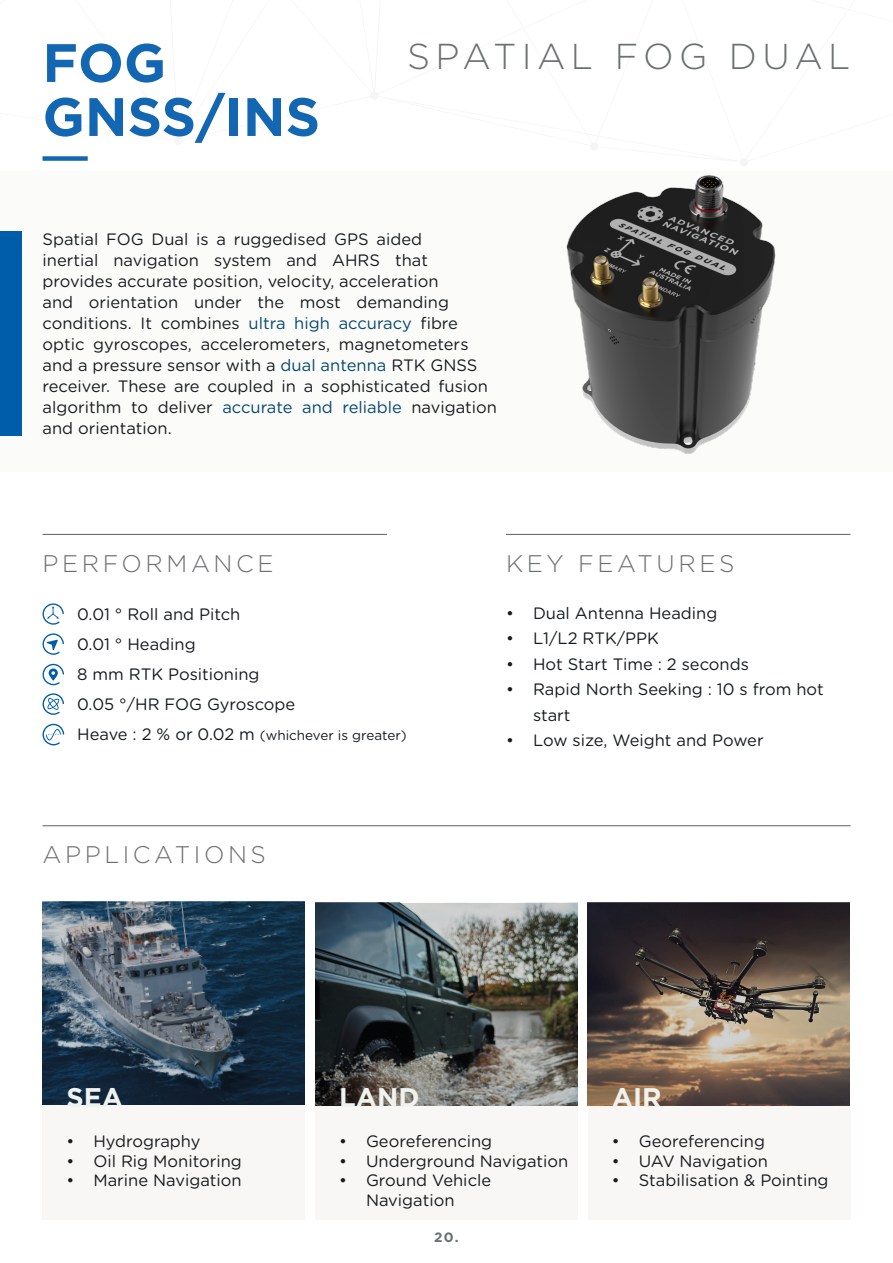
<style>
.page{position:relative;width:893px;height:1263px;background:#fff}
.page>*{position:absolute;margin:0;border:0;box-sizing:border-box;transform-origin:0 0}
.t1{font:700 54px/54px "Gotham";color:#1367b2}
.t2{font:300 36px "Gotham";letter-spacing:.15em;color:#6b6f70}
.t3{font:700 27px "Gotham";color:#eff2ee}
.t4{font:300 24px "Gotham";letter-spacing:.15em;color:#6b6f70}
.t5{font:16.5px/21px "Gotham Rounded";color:#181c1f}
.t6{font:16.5px/25.5px "Gotham Rounded";color:#161b1e}
.t7{font:13.5px "Gotham Rounded";color:#161b1e}
.t8{font:700 13.5px "Gotham";color:#6b6f70}
.s1{color:#074870}
.s2{font-size:16.5px}
</style>
<div class="page">
<svg style="left:43px;top:724px;width:21px;height:21px"></svg>
<svg style="left:43px;top:664px;width:21px;height:21px"></svg>
<svg style="left:43px;top:633px;width:21px;height:22px"></svg>
<svg style="left:43px;top:603px;width:21px;height:22px"></svg>
<svg style="left:43px;top:693px;width:21px;height:22px"></svg>
<img style="left:43px;top:902px;width:262px;height:203px">
<div style="left:0;top:172px;width:893px;height:300px;background:#fbfbfa"></div>
<div style="left:43px;top:156px;width:45px;height:5px;background:#1367b2"></div>
<hr style="left:43px;top:825px;width:807px;height:1px;background:#6b6f70">
<hr style="left:43px;top:534px;width:344px;height:1px;background:#6b6f70">
<hr style="left:506px;top:534px;width:344px;height:1px;background:#6b6f70">
<img style="left:566px;top:175px;width:210px;height:279px">
<div style="left:315px;top:1105px;width:263px;height:115px;background:#f9f6f6"></div>
<img style="left:315px;top:903px;width:262px;height:203px">
<div style="left:588px;top:1105px;width:262px;height:115px;background:#f9f6f6"></div>
<img style="left:588px;top:903px;width:262px;height:203px">
<div style="left:43px;top:1105px;width:262px;height:115px;background:#f9f6f6"></div>
<div style="left:0;top:232px;width:21px;height:204px;background:#005daa"></div>
<p class="t1" style="left:43px;top:34px;width:279px">FOG<br>GNSS/INS</p>
<p class="t2" style="left:407px;top:36px;width:445px">SPATIAL FOG DUAL</p>
<p class="t5" style="left:43px;top:228px;width:456px">Spatial FOG Dual is a ruggedised GPS aided<br>inertial navigation system and AHRS that provides accurate position, velocity, acceleration<br>and orientation under the most demanding conditions. It combines <span class="s1">ultra high accuracy</span> fibre optic gyroscopes, accelerometers, magnetometers and a pressure sensor with a <span class="s1">dual antenna</span> RTK GNSS receiver. These are coupled in a sophisticated fusion algorithm to deliver <span class="s1">accurate and reliable</span> navigation and orientation.</p>
<p class="t4" style="left:43px;top:550px;width:233px">PERFORMANCE</p>
<p class="t4" style="left:506px;top:550px;width:230px">KEY FEATURES</p>
<p class="t6" style="left:77px;top:601px;width:165px">0.01 ° Roll and Pitch</p>
<p class="t6" style="left:77px;top:631px;width:120px">0.01 ° Heading</p>
<p class="t6" style="left:77px;top:661px;width:184px">8 mm RTK Positioning</p>
<p class="t6" style="left:77px;top:691px;width:220px">0.05 °/HR FOG Gyroscope</p>
<p class="t7" style="left:77px;top:726px;width:331px"><span class="s2">Heave : 2 % or 0.02 m</span> (whichever is greater)</p>
<p class="t6" style="left:506px;top:599px;width:213px">• Dual Antenna Heading</p>
<p class="t6" style="left:506px;top:625px;width:155px">• L1/L2 RTK/PPK</p>
<p class="t6" style="left:506px;top:650px;width:244px">• Hot Start Time : 2 seconds</p>
<p class="t6" style="left:533px;top:676px;width:292px;text-indent:-27px">• Rapid North Seeking : 10 s from hot start</p>
<p class="t6" style="left:506px;top:727px;width:259px">• Low size, Weight and Power</p>
<p class="t4" style="left:43px;top:842px;width:225px">APPLICATIONS</p>
<p class="t3" style="left:66px;top:1081px;width:58px">SEA</p>
<p class="t3" style="left:339px;top:1081px;width:82px">LAND</p>
<p class="t3" style="left:612px;top:1081px;width:51px">AIR</p>
<p class="t6" style="left:66px;top:1127px;width:136px">• Hydrography</p>
<p class="t6" style="left:66px;top:1147px;width:177px">• Oil Rig Monitoring</p>
<p class="t6" style="left:66px;top:1167px;width:177px">• Marine Navigation</p>
<p class="t6" style="left:339px;top:1127px;width:155px">• Georeferencing</p>
<p class="t6" style="left:339px;top:1147px;width:231px">• Underground Navigation</p>
<p class="t6" style="left:339px;top:1170px;width:154px;line-height:19.8px;text-align:center">• Ground Vehicle<br>Navigation</p>
<p class="t8" style="left:434px;top:1229px;width:26px">20.</p>
<p class="t6" style="left:612px;top:1127px;width:155px">• Georeferencing</p>
<p class="t6" style="left:612px;top:1147px;width:158px">• UAV Navigation</p>
<p class="t6" style="left:612px;top:1167px;width:218px">• Stabilisation &amp; Pointing</p>
</div>
